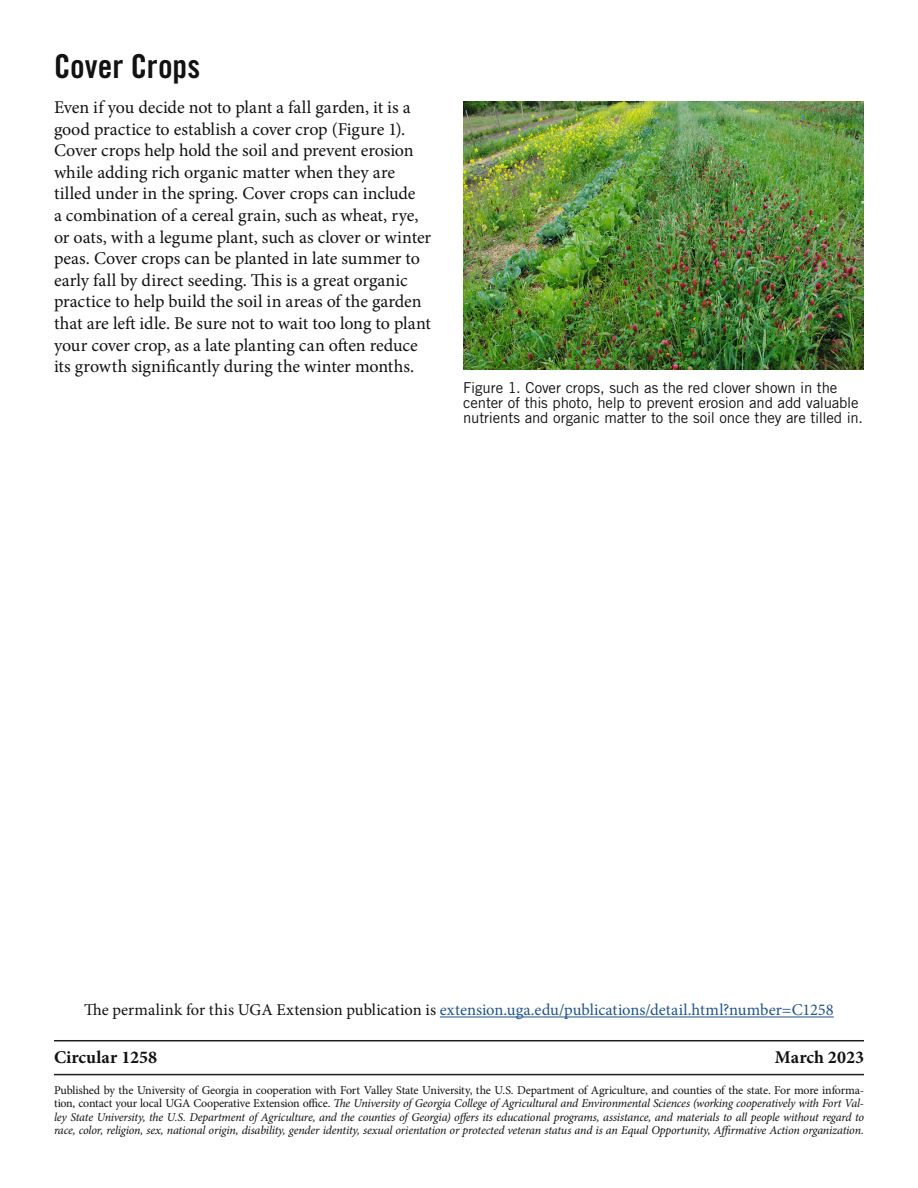
<style>
.page{position:relative;width:918px;height:1188px;background:#fff}
.page>*{position:absolute;margin:0;border:0;box-sizing:border-box;transform-origin:0 0}
.t1{font:33px "Trade Gothic LT Std Bd Cn 20";color:#121212}
.t2{font:18px/21.6px "Minion Pro";letter-spacing:-.005em;color:#121212}
.Footer_Pub_Info{font:700 18px "Minion Pro";color:#121212}
.Footer_Pub_Info-2{font:16.5px "Minion Pro";color:#1f548a}
.t3{font:15px/15px "Trade Gothic LT Std";letter-spacing:-.01em;color:#121212}
.EEO_Regular{font:italic 12px/13.5px "Minion Pro";letter-spacing:-.02em;color:#121212;text-align:justify}
.s1{color:#121212}
.s2{font-style:normal}
</style>
<div class="page">
<hr style="left:54px;top:1040px;width:810px;height:1px;background:#212021">
<hr style="left:54px;top:1074px;width:810px;height:1px;background:#212021">
<hr style="left:440px;top:1017px;width:394px;height:1px;background:#1f548a">
<img style="left:463px;top:102px;width:401px;height:268px">
<h2 class="t1" style="left:54px;top:46px;width:148px">Cover Crops</h2>
<h2 class="t2" style="left:54px;top:96px;width:379px">Even if you decide not to plant a fall garden, it is a good practice to establish a cover crop (Figure 1).<br>Cover crops help hold the soil and prevent erosion while adding rich organic matter when they are tilled under in the spring. Cover crops can include<br>a combination of a cereal grain, such as wheat, rye, or oats, with a legume plant, such as clover or winter peas. Cover crops can be planted in late summer to early fall by direct seeding. This is a great organic practice to help build the soil in areas of the garden that are left idle. Be sure not to wait too long to plant your cover crop, as a late planting can often reduce its growth significantly during the winter months.</h2>
<p class="t3" style="left:463px;top:380px;width:402px">Figure 1. Cover crops, such as the red clover shown in the center of this photo, help to prevent erosion and add valuable nutrients and organic matter to the soil once they are tilled in.</p>
<p class="Footer_Pub_Info-2" style="left:84px;top:999px;width:751px"><span class="s1">The permalink for this UGA Extension publication is</span> extension.uga.edu/publications/detail.html?number=C1258</p>
<p class="Footer_Pub_Info" style="left:54px;top:1045px;width:105px">Circular 1258</p>
<p class="Footer_Pub_Info" style="left:775px;top:1045px;width:91px">March 2023</p>
<p class="EEO_Regular" style="left:54px;top:1083px;width:812px"><span class="s2">Published by the University of Georgia in cooperation with Fort Valley State University, the U.S. Department of Agriculture, and counties of the state. For more informa&shy;tion, contact your local UGA Cooperative Extension office.</span> The University of Georgia College of Agricultural and Environmental Sciences (working cooperatively with Fort Val&shy;ley State University, the U.S. Department of Agriculture, and the counties of Georgia) offers its educational programs, assistance, and materials to all people without regard to race, color, religion, sex, national origin, disability, gender identity, sexual orientation or protected veteran status and is an Equal Opportunity, Affirmative Action organization.</p>
</div>
